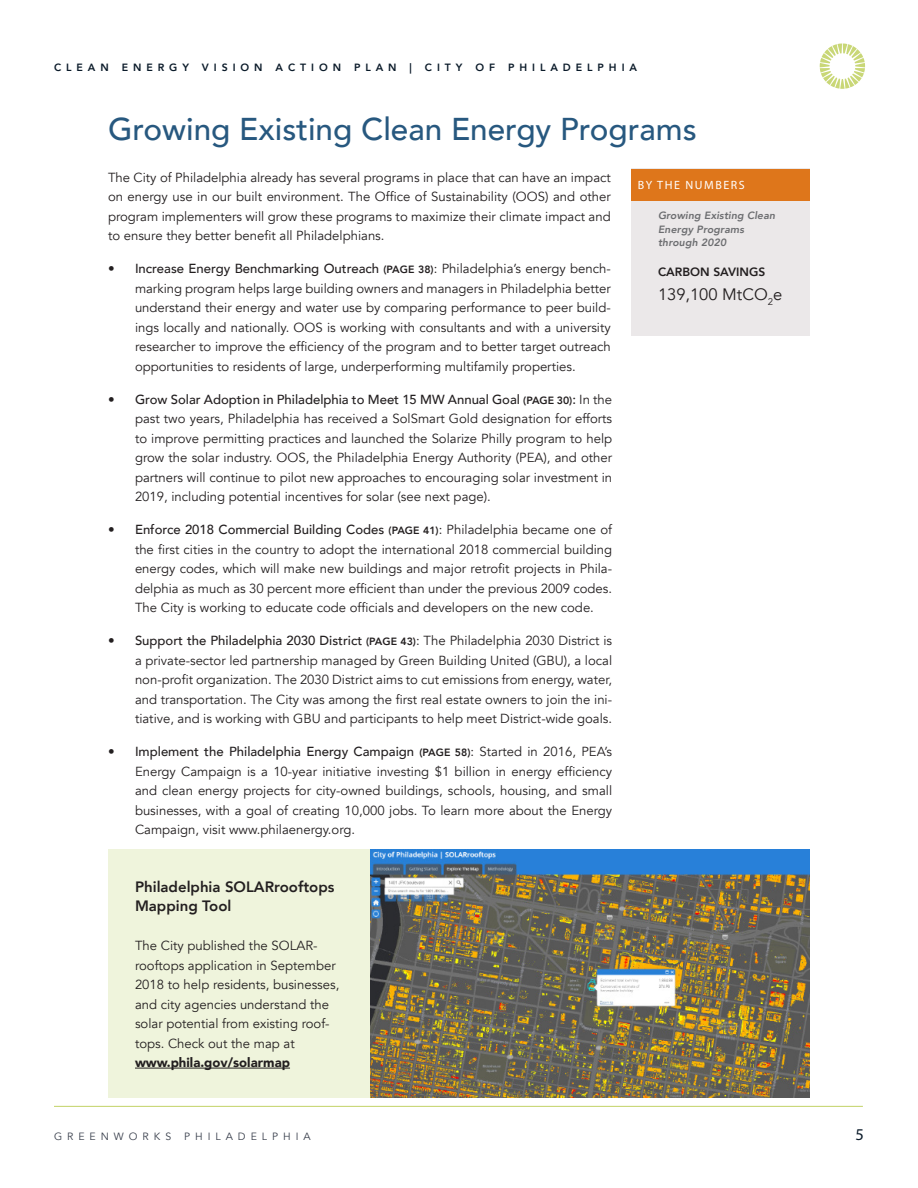
<style>
.page{position:relative;width:918px;height:1188px;background:#fff}
.page>*{position:absolute;margin:0;border:0;box-sizing:border-box;transform-origin:0 0}
.A_Head{font:500 31.5px "Avenir";color:#27587f}
.Body{font:16.5px "Avenir";color:#231f20}
.t1{font:16.5px "Myriad Pro";color:#0a1a29}
.Body-2{font:800 15px/19.5px "Avenir";color:#231f20}
.Body-3{font:13.2px/19.5px "Avenir";color:#231f20;text-align:justify}
.Body-4{font:900 13.2px "Avenir";color:#231f20}
.Body-5{font:800 12px "Avenir";color:#231f20}
.Body-6{font:12px "Myriad Pro";letter-spacing:.13em;color:#fff}
.t2{font:800 10.5px "Avenir";letter-spacing:.47em;color:#0a1a29}
.Body-7{font:italic 800 10.5px/13.5px "Avenir";letter-spacing:.01em;color:#6c6d70}
.t3{font:10.5px "Avenir";letter-spacing:.475em;color:#393f4c}
.s1{font-weight:500}
.s2{font-weight:800;font-size:10.5px}
</style>
<div class="page">
<svg style="left:820px;top:44px;width:45px;height:45px"></svg>
<hr style="left:54px;top:1106px;width:809px;height:1px;background:#c9d777">
<div style="left:631px;top:168px;width:179px;height:168px;background:#ebe8e9"></div>
<div style="left:631px;top:169px;width:179px;height:32px;background:#de761b"></div>
<img style="left:369px;top:850px;width:441px;height:248px">
<div style="left:108px;top:850px;width:261px;height:248px;background:#eff4dc"></div>
<hr style="left:135px;top:1068px;width:155px;height:1px;background:#231f20">
<p class="t2" style="left:54px;top:60px;width:585px">CLEAN ENERGY VISION ACTION PLAN | CITY OF PHILADELPHIA</p>
<p class="A_Head" style="left:108px;top:101px;width:590px">Growing Existing Clean Energy Programs</p>
<p class="Body-3" style="left:108px;top:168px;width:504px">The City of Philadelphia already has several programs in place that can have an impact on energy use in our built environment. The Office of Sustainability (OOS) and other program implementers will grow these programs to maximize their climate impact and to ensure they better benefit all Philadelphians.</p>
<p class="Body-3" style="left:135px;top:259px;width:477px;text-indent:-27px"><span class="s1">• Increase Energy Benchmarking Outreach</span> <span class="s2">(PAGE 38)</span>: Philadelphia’s energy bench&shy;marking program helps large building owners and managers in Philadelphia better understand their energy and water use by comparing performance to peer build&shy;ings locally and nationally. OOS is working with consultants and with a university researcher to improve the efficiency of the program and to better target outreach opportunities to residents of large, underperforming multifamily properties.</p>
<p class="Body-3" style="left:135px;top:390px;width:479px;text-indent:-27px"><span class="s1">• Grow Solar Adoption in Philadelphia to Meet 15 MW Annual Goal</span> <span class="s2">(PAGE 30)</span><span class="s1">:</span> In the past two years, Philadelphia has received a SolSmart Gold designation for efforts to improve permitting practices and launched the Solarize Philly program to help grow the solar industry. OOS, the Philadelphia Energy Authority (PEA), and other partners will continue to pilot new approaches to encouraging solar investment in 2019, including potential incentives for solar (see next page).</p>
<p class="Body-3" style="left:135px;top:520px;width:479px;text-indent:-27px"><span class="s1">• Enforce 2018 Commercial Building Codes</span> <span class="s2">(PAGE 41)</span>: Philadelphia became one of the first cities in the country to adopt the international 2018 commercial building energy codes, which will make new buildings and major retrofit projects in Phila&shy;delphia as much as 30 percent more efficient than under the previous 2009 codes.<br>The City is working to educate code officials and developers on the new code.</p>
<p class="Body-3" style="left:135px;top:631px;width:479px;text-indent:-27px"><span class="s1">• Support the Philadelphia 2030 District</span> <span class="s2">(PAGE 43)</span>: The Philadelphia 2030 District is a private-sector led partnership managed by Green Building United (GBU), a local non-profit organization. The 2030 District aims to cut emissions from energy, water, and transportation. The City was among the first real estate owners to join the ini&shy;tiative, and is working with GBU and participants to help meet District-wide goals.</p>
<p class="Body-3" style="left:135px;top:742px;width:479px;text-indent:-27px"><span class="s1">• Implement the Philadelphia Energy Campaign</span> <span class="s2">(PAGE 58)</span>: Started in 2016, PEA’s Energy Campaign is a 10-year initiative investing $1 billion in energy efficiency and clean energy projects for city-owned buildings, schools, housing, and small businesses, with a goal of creating 10,000 jobs. To learn more about the Energy Campaign, visit www.philaenergy.org.</p>
<p class="Body-6" style="left:638px;top:177px;width:108px">BY THE NUMBERS</p>
<p class="Body-7" style="left:658px;top:209px;width:119px">Growing Existing Clean<br>Energy Programs through 2020</p>
<p class="Body-5" style="left:658px;top:263px;width:109px">CARBON SAVINGS</p>
<p class="Body" style="left:658px;top:284px;width:126px">139,100 MtCO<sub>2</sub>e</p>
<p class="Body-2" style="left:135px;top:877px;width:201px">Philadelphia SOLARrooftops<br>Mapping Tool</p>
<p class="Body-3" style="left:135px;top:936px;width:206px;text-align:left">The City published the SOLAR&shy;rooftops application in September<br>2018 to help residents, businesses, and city agencies understand the solar potential from existing roof&shy;tops. Check out the map at</p>
<p class="Body-4" style="left:135px;top:1051px;width:157px">www.phila.gov/solarmap</p>
<p class="t3" style="left:54px;top:1130px;width:258px">GREENWORKS PHILADELPHIA</p>
<p class="t1" style="left:856px;top:1124px;width:10px">5</p>
</div>
